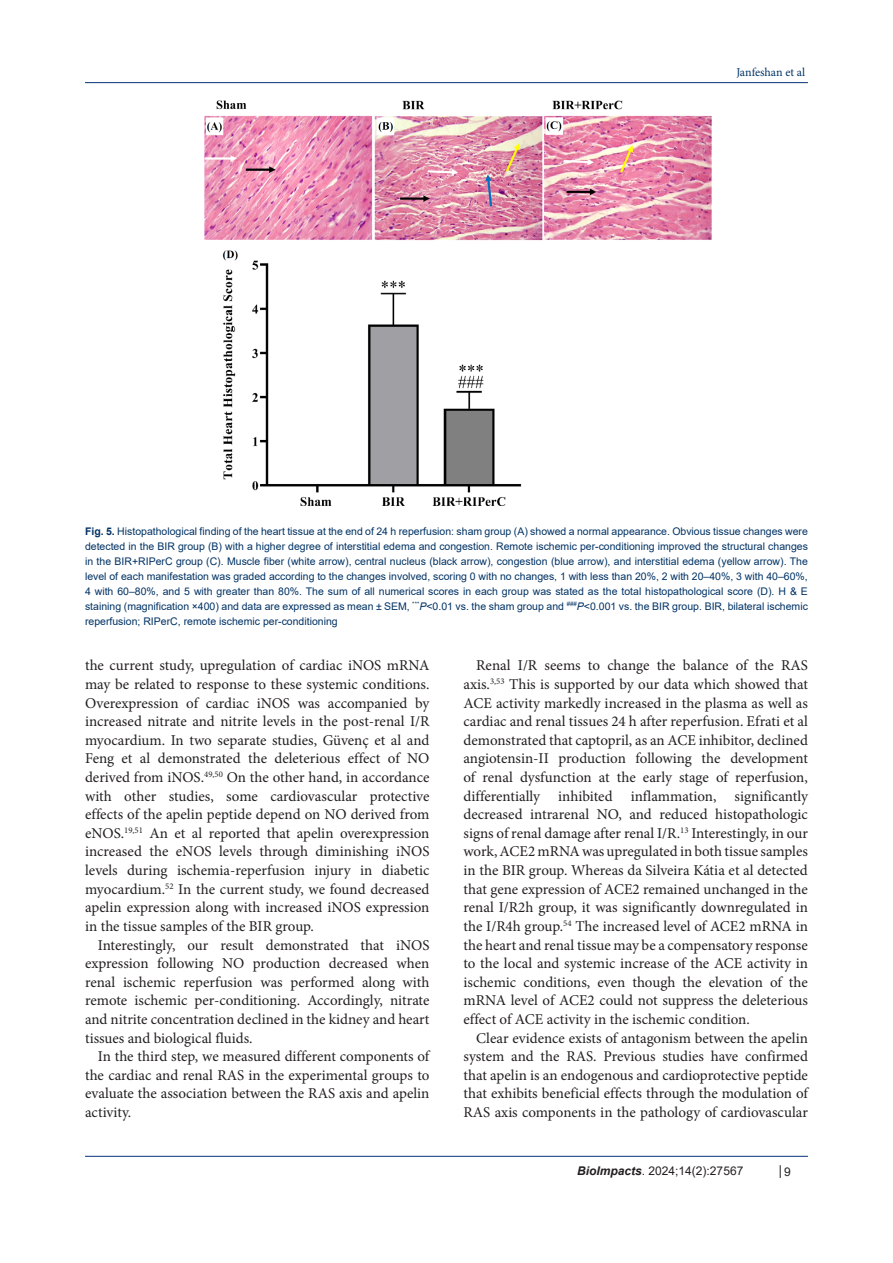
<style>
.page{position:relative;width:893px;height:1263px;background:#fff}
.page>*{position:absolute;margin:0;border:0;box-sizing:border-box;transform-origin:0 0}
.t1{font:15px/18.6px "Minion Pro";color:#231f20;text-align:justify}
.t2{font:12px "Arial";color:#231f20}
.t3{font:12px "Minion Pro";letter-spacing:-.005em;color:#003466}
.t4{font:10.5px/15px "Arial";color:#003264;text-align:justify}
.s1{font-weight:700}
.s2{font-style:italic}
.s3{font-weight:700;font-style:italic}
</style>
<div class="page">
<hr style="left:85px;top:82px;width:723px;height:1px;background:#053278">
<hr style="left:85px;top:1156px;width:723px;height:1px;background:#053278">
<svg style="left:780px;top:1165px;width:1px;height:13px"></svg>
<img style="left:204px;top:96px;width:508px;height:410px">
<p class="t3" style="left:736px;top:64px;width:70px">Janfeshan et al</p>
<p class="t4" style="left:85px;top:524px;width:724px"><span class="s1">Fig. 5.</span> Histopathological finding of the heart tissue at the end of 24 h reperfusion: sham group (A) showed a normal appearance. Obvious tissue changes were detected in the BIR group (B) with a higher degree of interstitial edema and congestion. Remote ischemic per-conditioning improved the structural changes in the BIR+RIPerC group (C). Muscle fiber (white arrow), central nucleus (black arrow), congestion (blue arrow), and interstitial edema (yellow arrow). The level of each manifestation was graded according to the changes involved, scoring 0 with no changes, 1 with less than 20%, 2 with 20–40%, 3 with 40–60%, 4 with 60–80%, and 5 with greater than 80%. The sum of all numerical scores in each group was stated as the total histopathological score (D). H &amp; E staining (magnification ×400) and data are expressed as mean ± SEM, <sup>***</sup><span class="s2">P</span>&lt;0.01 vs. the sham group and <sup>###</sup><span class="s2">P</span>&lt;0.001 vs. the BIR group. BIR, bilateral ischemic reperfusion; RIPerC, remote ischemic per-conditioning</p>
<p class="t1" style="left:85px;top:656px;width:346px">the current study, upregulation of cardiac iNOS mRNA may be related to response to these systemic conditions.<br>Overexpression of cardiac iNOS was accompanied by increased nitrate and nitrite levels in the post-renal I/R myocardium. In two separate studies, Güvenç et al and Feng et al demonstrated the deleterious effect of NO derived from iNOS.<sup>49,50</sup> On the other hand, in accordance with other studies, some cardiovascular protective effects of the apelin peptide depend on NO derived from eNOS.<sup>19,51</sup> An et al reported that apelin overexpression increased the eNOS levels through diminishing iNOS levels during ischemia-reperfusion injury in diabetic myocardium.<sup>52</sup> In the current study, we found decreased apelin expression along with increased iNOS expression in the tissue samples of the BIR group.</p>
<p class="t1" style="left:85px;top:935px;width:346px;text-indent:13px">Interestingly, our result demonstrated that iNOS expression following NO production decreased when renal ischemic reperfusion was performed along with remote ischemic per-conditioning. Accordingly, nitrate and nitrite concentration declined in the kidney and heart tissues and biological fluids.</p>
<p class="t1" style="left:85px;top:1047px;width:346px;text-indent:13px">In the third step, we measured different components of the cardiac and renal RAS in the experimental groups to evaluate the association between the RAS axis and apelin activity.</p>
<p class="t1" style="left:463px;top:656px;width:346px;text-indent:13px">Renal I/R seems to change the balance of the RAS axis.<sup>3,53</sup> This is supported by our data which showed that ACE activity markedly increased in the plasma as well as cardiac and renal tissues 24 h after reperfusion. Efrati et al demonstrated that captopril, as an ACE inhibitor, declined angiotensin-II production following the development of renal dysfunction at the early stage of reperfusion, differentially inhibited inflammation, significantly decreased intrarenal NO, and reduced histopathologic signs of renal damage after renal I/R.<sup>13</sup> Interestingly, in our work, ACE2 mRNA was upregulated in both tissue samples in the BIR group. Whereas da Silveira Kátia et al detected that gene expression of ACE2 remained unchanged in the renal I/R2h group, it was significantly downregulated in the I/R4h group.<sup>54</sup> The increased level of ACE2 mRNA in the heart and renal tissue may be a compensatory response to the local and systemic increase of the ACE activity in ischemic conditions, even though the elevation of the mRNA level of ACE2 could not suppress the deleterious effect of ACE activity in the ischemic condition.</p>
<p class="t1" style="left:463px;top:1028px;width:346px;text-indent:13px">Clear evidence exists of antagonism between the apelin system and the RAS. Previous studies have confirmed that apelin is an endogenous and cardioprotective peptide that exhibits beneficial effects through the modulation of RAS axis components in the pathology of cardiovascular</p>
<p class="t2" style="left:577px;top:1163px;width:168px"><span class="s3">BioImpacts</span>. 2024;14(2):27567</p>
<p class="t2" style="left:784px;top:1164px;width:8px">9</p>
</div>
